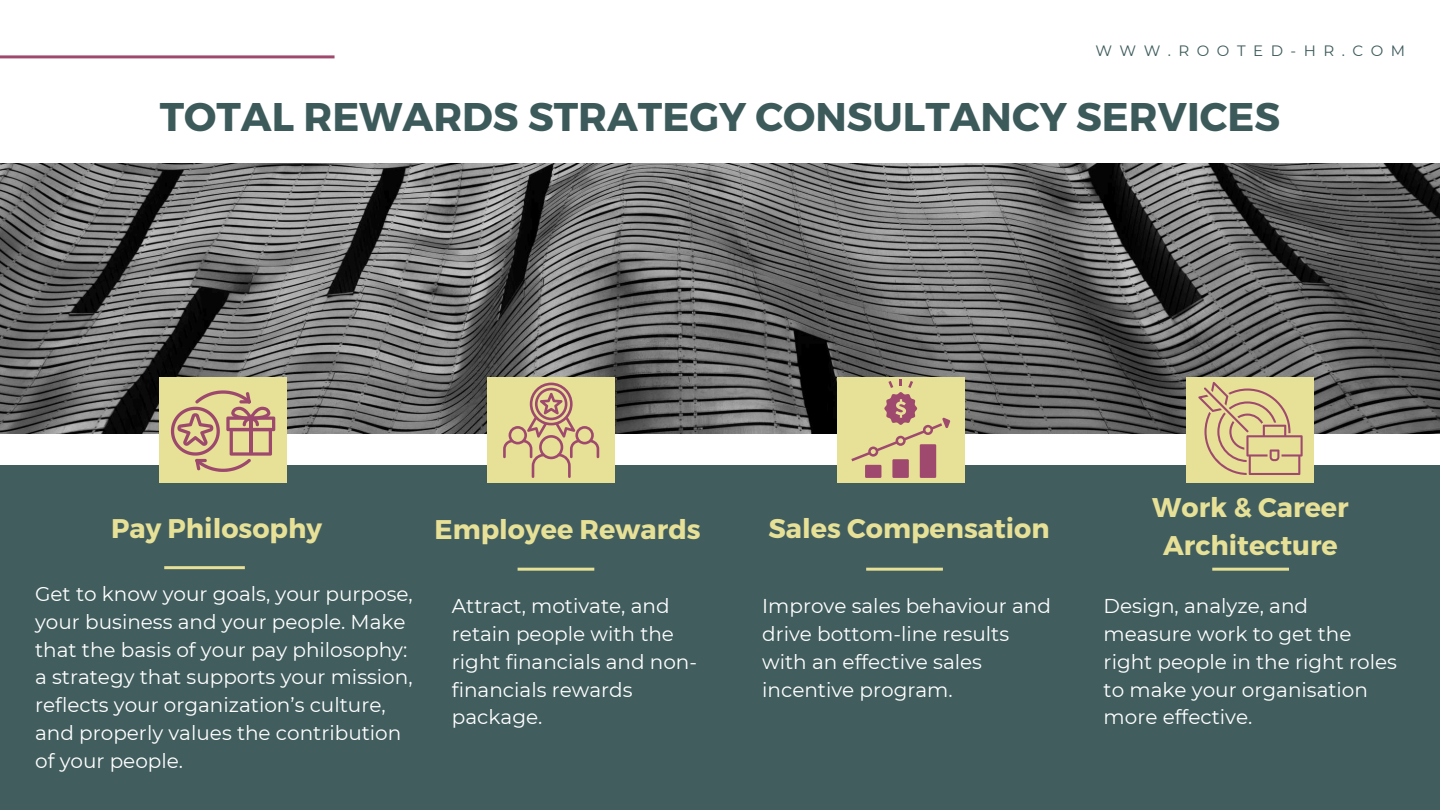
<style>
.page{position:relative;width:1440px;height:810px;background:#fff}
.page>*{position:absolute;margin:0;border:0;box-sizing:border-box;transform-origin:0 0}
.t1{font:700 40px "Montserrat";color:#3d5a5b}
.t2{font:700 27px/37.5px "Montserrat";color:#e7e097;text-align:center}
.t3{font:20px/27.8px "Montserrat";color:#fff}
.t4{font:15px "Montserrat";letter-spacing:.5em;color:#3d5a5b}
</style>
<div class="page">
<div style="left:0;top:466px;width:1440px;height:344px;background:#415d5e"></div>
<img style="left:0;top:163px;width:1440px;height:270px">
<hr style="left:164px;top:566px;width:81px;height:3px;background:#e7e097">
<hr style="left:518px;top:568px;width:76px;height:3px;background:#e7e097">
<hr style="left:866px;top:568px;width:77px;height:3px;background:#e7e097">
<hr style="left:1212px;top:568px;width:77px;height:3px;background:#e7e097">
<div style="left:159px;top:377px;width:128px;height:106px;background:#e7e097"></div>
<div style="left:488px;top:377px;width:127px;height:106px;background:#e7e097"></div>
<div style="left:837px;top:377px;width:127px;height:106px;background:#e7e097"></div>
<div style="left:1187px;top:377px;width:127px;height:106px;background:#e7e097"></div>
<hr style="left:0;top:55px;width:335px;height:3px;background:#9f496e">
<svg style="left:171px;top:390px;width:104px;height:82px"></svg>
<svg style="left:503px;top:383px;width:96px;height:95px"></svg>
<div style="left:865px;top:465px;width:16px;height:13px;background:#9f496e"></div>
<div style="left:892px;top:459px;width:17px;height:19px;background:#9f496e"></div>
<div style="left:920px;top:444px;width:16px;height:34px;background:#9f496e"></div>
<svg style="left:851px;top:379px;width:99px;height:82px"></svg>
<svg style="left:1198px;top:382px;width:105px;height:93px"></svg>
<p class="t4" style="left:1095px;top:42px;width:311px">WWW.ROOTED-HR.COM</p>
<h1 class="t1" style="left:160px;top:90px;width:1122px">TOTAL REWARDS STRATEGY CONSULTANCY SERVICES</h1>
<h2 class="t2" style="left:111px;top:508px;width:212px">Pay Philosophy</h2>
<h2 class="t2" style="left:435px;top:509px;width:268px">Employee Rewards</h2>
<h2 class="t2" style="left:769px;top:508px;width:282px">Sales Compensation</h2>
<h2 class="t2" style="left:1152px;top:487px;width:198px">Work &amp; Career<br>Architecture</h2>
<p class="t3" style="left:35px;top:580px;width:379px">Get to know your goals, your purpose, your business and your people. Make that the basis of your pay philosophy: a strategy that supports your mission, reflects your organization’s culture, and properly values the contribution of your people.</p>
<p class="t3" style="left:452px;top:592px;width:247px">Attract, motivate, and retain people with the right financials and non&shy;financials rewards package.</p>
<p class="t3" style="left:762px;top:592px;width:290px">Improve sales behaviour and drive bottom-line results with an effective sales incentive program.</p>
<p class="t3" style="left:1104px;top:592px;width:295px">Design, analyze, and measure work to get the right people in the right roles to make your organisation more effective.</p>
</div>
